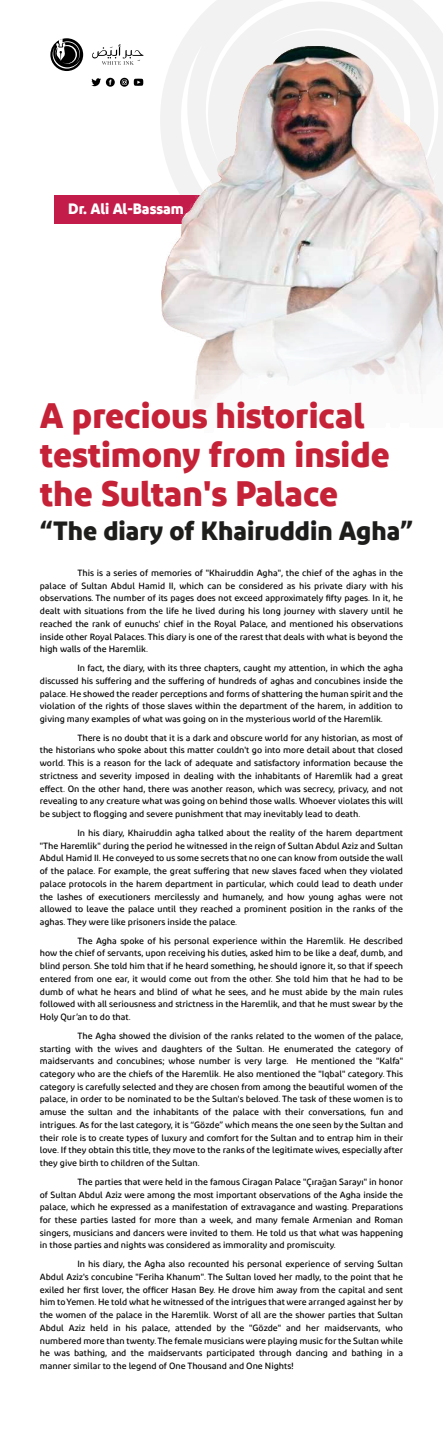
<style>
.page{position:relative;width:443px;height:1456px;background:#fff}
.page>*{position:absolute;margin:0;border:0;box-sizing:border-box;transform-origin:0 0}
.t1{font:700 35.25px/39px "Diodrum Arabic";color:#c52137}
.t2{font:700 26.25px "Diodrum Arabic";color:#1d1d1b}
.t3{font:700 15px "Diodrum Arabic";color:#fff}
.t4{font:500 9px/12.8px "Diodrum Arabic";color:#000;text-align:justify}
.s1{font-family:"Myriad Pro";font-weight:400}
</style>
<div class="page">
<svg style="left:160px;top:0;width:282px;height:126px;fill:#f2f2f2"></svg>
<div style="left:54px;top:195px;width:212px;height:29px;background:#c31c4b"></div>
<svg style="left:92px;top:44px;width:51px;height:21px"></svg>
<svg style="left:50px;top:38px;width:33px;height:33px"></svg>
<svg style="left:91px;top:78px;width:52px;height:9px"></svg>
<img style="left:161px;top:46px;width:281px;height:362px">
<h3 class="t3" style="left:68px;top:200px;width:117px">Dr. Ali Al-Bassam</h3>
<h1 class="t1" style="left:40px;top:396px;width:351px">A precious historical testimony from inside the Sultan's Palace</h1>
<h2 class="t2" style="left:40px;top:515px;width:375px">“The diary of Khairuddin Agha”</h2>
<p class="t4" style="left:40px;top:566px;width:364px;text-indent:38px">This is a series of memories of "Khairuddin Agha", the chief of the aghas in the palace of Sultan Abdul Hamid II, which can be considered as his private diary with his observations. The number of its pages does not exceed approximately fifty pages. In it, he dealt with situations from the life he lived during his long journey with slavery until he reached the rank of eunuchs' chief in the Royal Palace, and mentioned his observations inside other Royal Palaces. This diary is one of the rarest that deals with what is beyond the high walls of the Haremlik.</p>
<p class="t4" style="left:40px;top:661px;width:364px;text-indent:38px">In fact, the diary, with its three chapters, caught my attention, in which the agha discussed his suffering and the suffering of hundreds of aghas and concubines inside the palace. He showed the reader perceptions and forms of shattering the human spirit and the violation of the rights of those slaves within the department of the harem, in addition to giving many examples of what was going on in the mysterious world of the Haremlik.</p>
<p class="t4" style="left:40px;top:731px;width:364px;text-indent:38px">There is no doubt that it is a dark and obscure world for any historian, as most of the historians who spoke about this matter couldn't go into more detail about that closed world. This is a reason for the lack of adequate and satisfactory information because the strictness and severity imposed in dealing with the inhabitants of Haremlik had a great effect. On the other hand, there was another reason, which was secrecy, privacy, and not revealing to any creature what was going on behind those walls. Whoever violates this will be subject to flogging and severe punishment that may inevitably lead to death.</p>
<p class="t4" style="left:40px;top:826px;width:364px;text-indent:38px">In his diary, Khairuddin agha talked about the reality of the harem department "The Haremlik" during the period he witnessed in the reign of Sultan Abdul Aziz and Sultan Abdul Hamid II. He conveyed to us some secrets that no one can know from outside the wall of the palace. For example, the great suffering that new slaves faced when they violated palace protocols in the harem department in particular, which could lead to death under the lashes of executioners mercilessly and humanely, and how young aghas were not allowed to leave the palace until they reached a prominent position in the ranks of the aghas. They were like prisoners inside the palace.</p>
<p class="t4" style="left:40px;top:934px;width:364px;text-indent:38px">The Agha spoke of his personal experience within the Haremlik. He described how the chief of servants, upon receiving his duties, asked him to be like a deaf, dumb, and blind person. She told him that if he heard something, he should ignore it, so that if speech entered from one ear, it would come out from the other. She told him that he had to be dumb of what he hears and blind of what he sees, and he must abide by the main rules followed with all seriousness and strictness in the Haremlik, and that he must swear by the Holy Qur’an to do that.</p>
<p class="t4" style="left:40px;top:1029px;width:364px;text-indent:38px">The Agha showed the division of the ranks related to the women of the palace, starting with the wives and daughters of the Sultan. He enumerated the category of maidservants and concubines; whose number is very large. He mentioned the "Kalfa" category who are the chiefs of the Haremlik. He also mentioned the "Iqbal" category. This category is carefully selected and they are chosen from among the beautiful women of the palace, in order to be nominated to be the Sultan's beloved. The task of these women is to amuse the sultan and the inhabitants of the palace with their conversations, fun and intrigues. As for the last category, it is “Gözde” which means the one seen by the Sultan and their role is to create types of luxury and comfort for the Sultan and to entrap him in their love. If they obtain this title, they move to the ranks of the legitimate wives, especially after they give birth to children of the Sultan.</p>
<p class="t4" style="left:40px;top:1175px;width:364px;text-indent:38px">The parties that were held in the famous Ciragan Palace "Çıra<span class="s1">ğ</span>an Sarayı" in honor of Sultan Abdul Aziz were among the most important observations of the Agha inside the palace, which he expressed as a manifestation of extravagance and wasting. Preparations for these parties lasted for more than a week, and many female Armenian and Roman singers, musicians and dancers were invited to them. He told us that what was happening in those parties and nights was considered as immorality and promiscuity.</p>
<p class="t4" style="left:40px;top:1257px;width:364px;text-indent:38px">In his diary, the Agha also recounted his personal experience of serving Sultan Abdul Aziz's concubine "Feriha Khanum". The Sultan loved her madly, to the point that he exiled her first lover, the officer Hasan Bey. He drove him away from the capital and sent him to Yemen. He told what he witnessed of the intrigues that were arranged against her by the women of the palace in the Haremlik. Worst of all are the shower parties that Sultan Abdul Aziz held in his palace, attended by the "Gözde" and her maidservants, who numbered more than twenty. The female musicians were playing music for the Sultan while he was bathing, and the maidservants participated through dancing and bathing in a manner similar to the legend of One Thousand and One Nights!</p>
</div>
